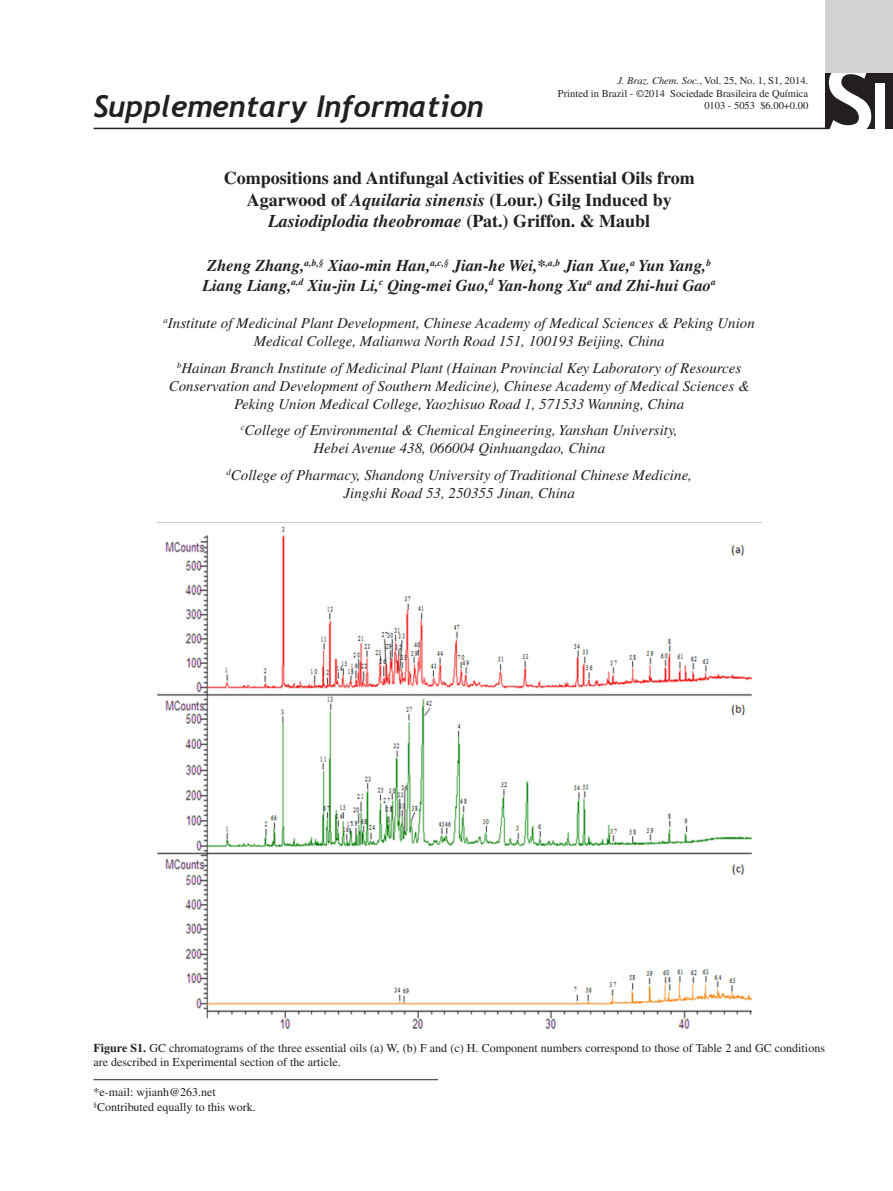
<style>
.page{position:relative;width:893px;height:1191px;background:#fff}
.page>*{position:absolute;margin:0;border:0;box-sizing:border-box;transform-origin:0 0}
.t1{font:700 98.4px "Trebuchet MS";color:#fff}
.t2{font:italic 700 30px "Trebuchet";color:#231f20}
.Título{font:700 18px/21.6px "Times";color:#231f20;text-align:center}
.Autores{font:italic 700 16.5px/19.8px "Times";color:#231f20}
.Endereços{font:italic 15px/18px "Times";color:#231f20;text-align:center}
.Figura{font:12px/14.4px "Times";color:#231f20}
.Rodapé{font:12px "Times";color:#231f20}
.t3{font:10.5px "Times";color:#231f20}
.s1{font-style:italic}
.s2{font-size:72.15px}
.s3{font-weight:700}
</style>
<div class="page">
<hr style="left:94px;top:128px;width:765px;height:1px;background:#231f20">
<div style="left:825px;top:72px;width:68px;height:57px;background:#231f20"></div>
<div style="left:825px;top:0;width:68px;height:72px;background:#d1d2d4"></div>
<img style="left:158px;top:522px;width:603px;height:507px">
<hr style="left:94px;top:1079px;width:344px;height:1px;background:#231f20">
<h2 class="t2" style="left:94px;top:87px;width:392px">Supplementary Information</h2>
<p class="t3" style="left:617px;top:74px;width:192px"><span class="s1">J. Braz. Chem. Soc.</span>, Vol. 25, No. 1, S1, 2014.</p>
<p class="t3" style="left:558px;top:87px;width:252px">Printed in Brazil - ©2014 Sociedade Brasileira de Química</p>
<p class="t3" style="left:704px;top:100px;width:105px">0103 - 5053 $6.00+0.00</p>
<p class="Título" style="left:224px;top:167px;width:473px">Compositions and Antifungal Activities of Essential Oils from<br>Agarwood of <span class="s1">Aquilaria sinensis</span> (Lour.) Gilg Induced by<br><span class="s1">Lasiodiplodia theobromae</span> (Pat.) Griffon. &amp; Maubl</p>
<p class="Autores" style="left:203px;top:255px;width:515px">Zheng Zhang,<sup>a,b,§</sup> Xiao-min Han,<sup>a,c,§</sup> Jian-he Wei,*<sup>,a,b</sup> Jian Xue,<sup>a</sup> Yun Yang,<sup>b<br></sup>Liang Liang,<sup>a,d</sup> Xiu-jin Li,<sup>c</sup> Qing-mei Guo,<sup>d</sup> Yan-hong Xu<sup>a</sup> and Zhi-hui Gao<sup>a</sup></p>
<p class="Endereços" style="left:164px;top:314px;width:593px"><sup>a</sup>Institute of Medicinal Plant Development, Chinese Academy of Medical Sciences &amp; Peking Union<br>Medical College, Malianwa North Road 151, 100193 Beijing, China</p>
<p class="Endereços" style="left:169px;top:359px;width:583px"><sup>b</sup>Hainan Branch Institute of Medicinal Plant (Hainan Provincial Key Laboratory of Resources<br>Conservation and Development of Southern Medicine), Chinese Academy of Medical Sciences &amp;<br>Peking Union Medical College, Yaozhisuo Road 1, 571533 Wanning, China</p>
<p class="Endereços" style="left:241px;top:421px;width:438px"><sup>c</sup>College of Environmental &amp; Chemical Engineering, Yanshan University,<br>Hebei Avenue 438, 066004 Qinhuangdao, China</p>
<p class="Endereços" style="left:227px;top:466px;width:467px"><sup>d</sup>College of Pharmacy, Shandong University of Traditional Chinese Medicine,<br>Jingshi Road 53, 250355 Jinan, China</p>
<h1 class="t1" style="left:825px;top:39px;width:67px">S<span class="s2">I</span></h1>
<p class="Figura" style="left:94px;top:1040px;width:733px"><span class="s3">Figure S1.</span> GC chromatograms of the three essential oils (a) W, (b) F and (c) H. Component numbers correspond to those of Table 2 and GC conditions are described in Experimental section of the article.</p>
<p class="Rodapé" style="left:94px;top:1085px;width:124px">*e-mail: wjianh@263.net</p>
<p class="Rodapé" style="left:94px;top:1100px;width:164px"><sup>§</sup>Contributed equally to this work.</p>
</div>
